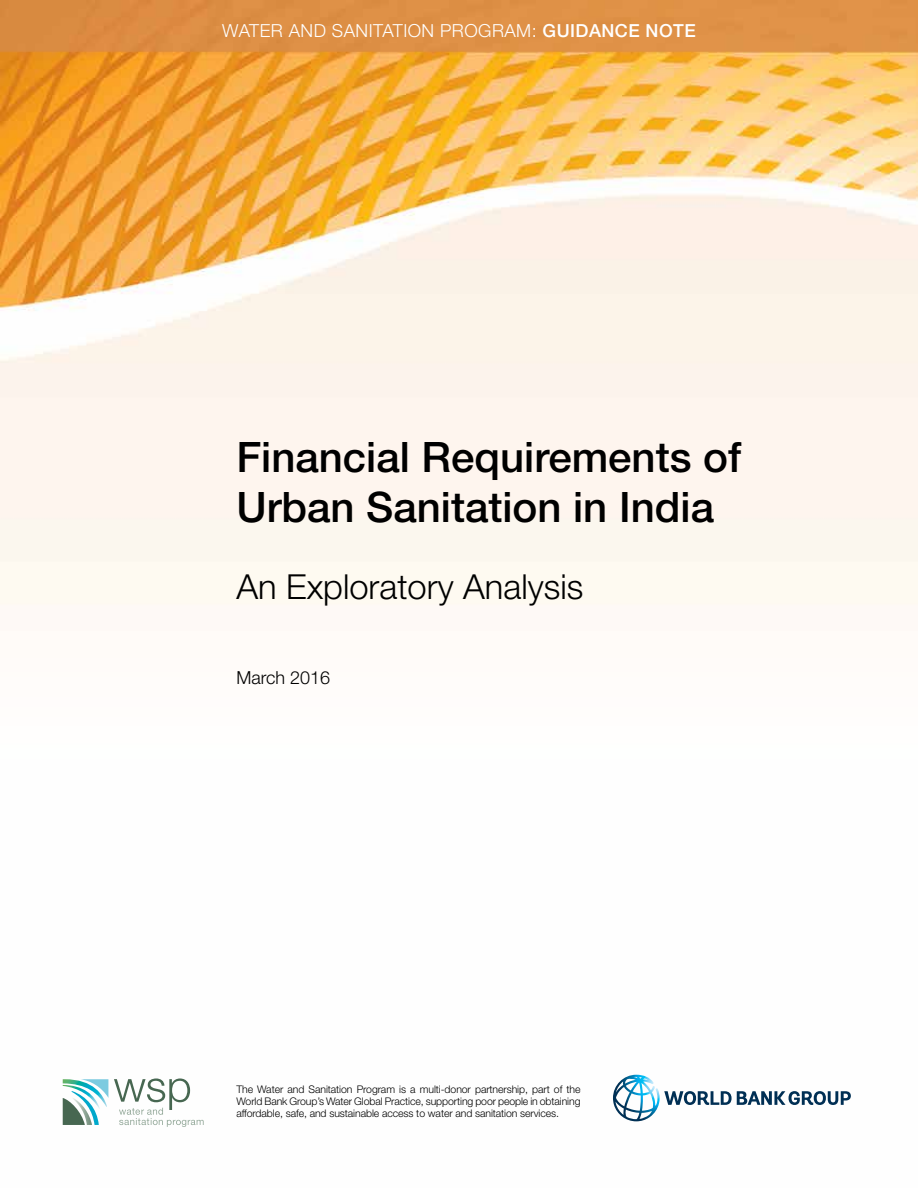
<style>
.page{position:relative;width:918px;height:1188px;background:#fff}
.page>*{position:absolute;margin:0;border:0;box-sizing:border-box;transform-origin:0 0}
.t1{font:500 42px/50.4px "Helvetica Neue LT Std";color:#000}
.t2{font:300 34.5px "Helvetica Neue LT Std";color:#000}
.t3{font:300 18px "Helvetica Neue LT Std";letter-spacing:.025em;color:#fff}
.t4{font:300 18px "Helvetica Neue LT Std";color:#000}
.t5{font:300 10.5px/12px "Helvetica Neue LT Std";letter-spacing:-.01em;color:#000;text-align:justify}
.s1{font-weight:500}
</style>
<div class="page">
<img style="left:0;top:0;width:918px;height:1125px">
<svg style="left:114px;top:1078px;width:90px;height:49px"></svg>
<svg style="left:63px;top:1079px;width:45px;height:46px"></svg>
<svg style="left:613px;top:1075px;width:238px;height:46px"></svg>
<h3 class="t3" style="left:222px;top:20px;width:475px">Water and Sanitation Program: <span class="s1">guidance note</span></h3>
<h1 class="t1" style="left:236px;top:431px;width:507px">Financial Requirements of<br>Urban Sanitation in India</h1>
<h2 class="t2" style="left:236px;top:566px;width:348px">An Exploratory Analysis</h2>
<h3 class="t4" style="left:236px;top:667px;width:95px">March 2016</h3>
<p class="t5" style="left:236px;top:1083px;width:346px">The Water and Sanitation Program is a multi-donor partnership, part of the World Bank Group’s Water Global Practice, supporting poor people in obtaining affordable, safe, and sustainable access to water and sanitation services.</p>
</div>
